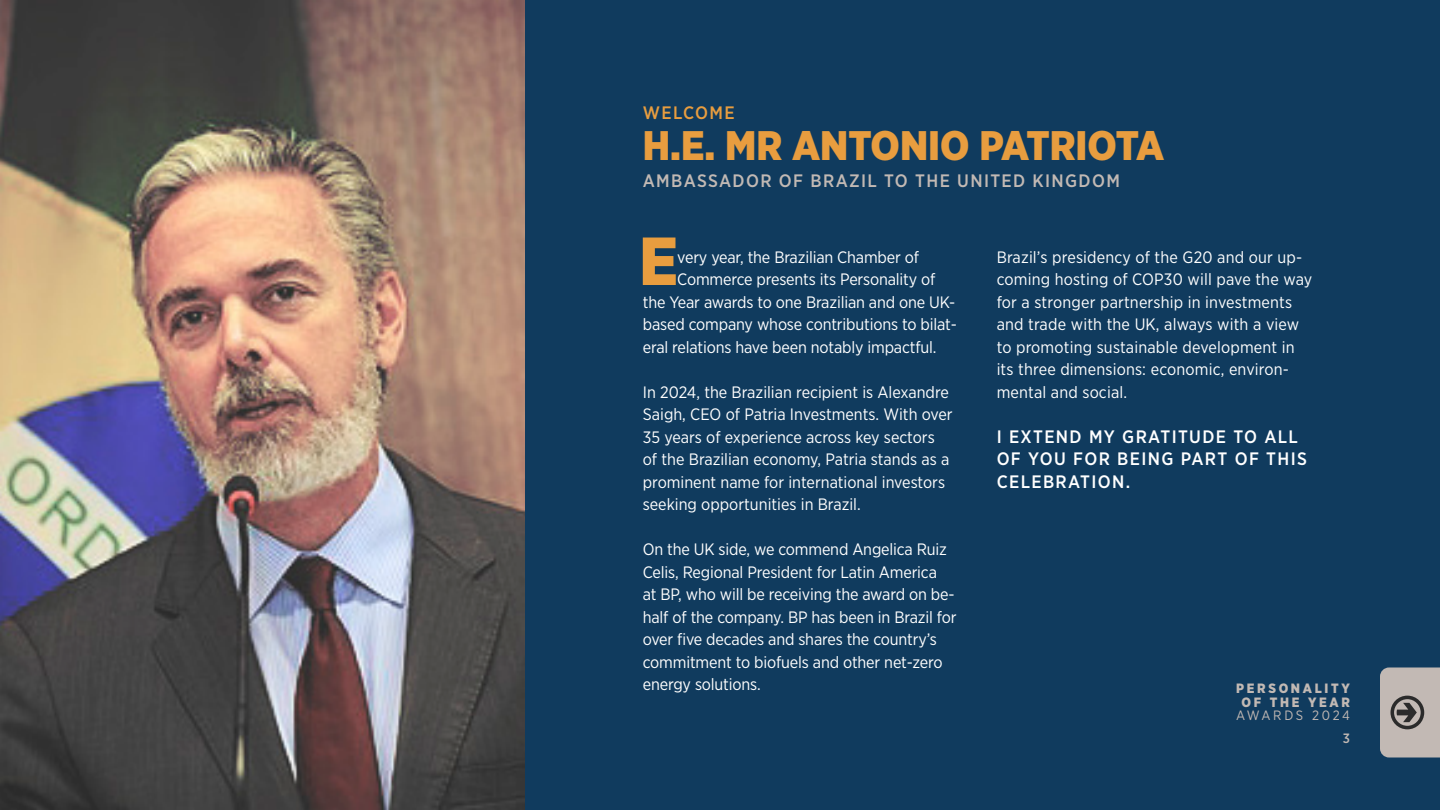
<style>
.page{position:relative;width:1440px;height:810px;background:#fff}
.page>*{position:absolute;margin:0;border:0;box-sizing:border-box;transform-origin:0 0}
.first{font:900 67.8px "Gotham Narrow";color:#e89d3f}
.t1{font:900 41.25px "Gotham Narrow";color:#e89d3f}
.corpo{font:500 18px/22.5px "Gotham Narrow";letter-spacing:.075em;color:#fff}
.t2{font:500 18px "Gotham Narrow";letter-spacing:.075em;color:#c2b9b4}
.t3{font:500 18px "Gotham Narrow";letter-spacing:.075em;color:#e89d3f}
.corpo-2{font:16.5px/22.5px "Gotham Narrow";color:#fff}
.first-2{font:16.5px "Gotham Narrow";letter-spacing:-.01em;color:#fff}
.t4{font:900 13.5px/13.5px "Gotham Narrow";letter-spacing:.2em;color:#c2b9b4;text-align:center}
.t5{font:13.5px "Gotham Narrow";letter-spacing:.19em;color:#c2b9b4}
.t6{font:500 13.5px "Gotham Narrow";color:#c2b9b4}
</style>
<div class="page">
<div style="left:0;top:0;width:1440px;height:810px;background:linear-gradient(to bottom,#103b5e,#103b5e)"></div>
<img style="left:0;top:0;width:524px;height:810px">
<svg style="left:1380px;top:668px;width:60px;height:90px"></svg>
<p class="t3" style="left:643px;top:102px;width:93px">WELCOME</p>
<p class="t1" style="left:643px;top:119px;width:523px">H.E. MR ANTONIO PATRIOTA</p>
<p class="t2" style="left:643px;top:169px;width:479px">AMBASSADOR OF BRAZIL TO THE UNITED KINGDOM</p>
<p class="first" style="left:639px;top:216px;width:40px">E</p>
<p class="first-2" style="left:677px;top:246px;width:243px">very year, the Brazilian Chamber of</p>
<p class="first-2" style="left:677px;top:269px;width:260px">Commerce presents its Personality of</p>
<p class="first-2" style="left:643px;top:291px;width:314px">the Year awards to one Brazilian and one UK-</p>
<p class="first-2" style="left:643px;top:314px;width:316px">based company whose contributions to bilat-</p>
<p class="first-2" style="left:643px;top:336px;width:295px">eral relations have been notably impactful.</p>
<p class="corpo-2" style="left:643px;top:380px;width:311px">In 2024, the Brazilian recipient is Alexandre Saigh, CEO of Patria Investments. With over 35 years of experience across key sectors of the Brazilian economy, Patria stands as a prominent name for international investors seeking opportunities in Brazil.</p>
<p class="corpo-2" style="left:643px;top:538px;width:315px">On the UK side, we commend Angelica Ruiz Celis, Regional President for Latin America<br>at BP, who will be receiving the award on be&shy;half of the company. BP has been in Brazil for over five decades and shares the country’s commitment to biofuels and other net-zero energy solutions.</p>
<p class="corpo-2" style="left:997px;top:245px;width:317px">Brazil’s presidency of the G20 and our up&shy;coming hosting of COP30 will pave the way for a stronger partnership in investments and trade with the UK, always with a view to promoting sustainable development in its three dimensions: economic, environ&shy;mental and social.</p>
<p class="corpo" style="left:997px;top:425px;width:312px">I EXTEND MY GRATITUDE TO ALL<br>OF YOU FOR BEING PART OF THIS<br>CELEBRATION.</p>
<p class="t4" style="left:1236px;top:681px;width:115px">PERSONALITY<br>OF THE YEAR</p>
<p class="t5" style="left:1236px;top:707px;width:115px">AWARDS 2024</p>
<p class="t6" style="left:1343px;top:729px;width:9px">3</p>
</div>
